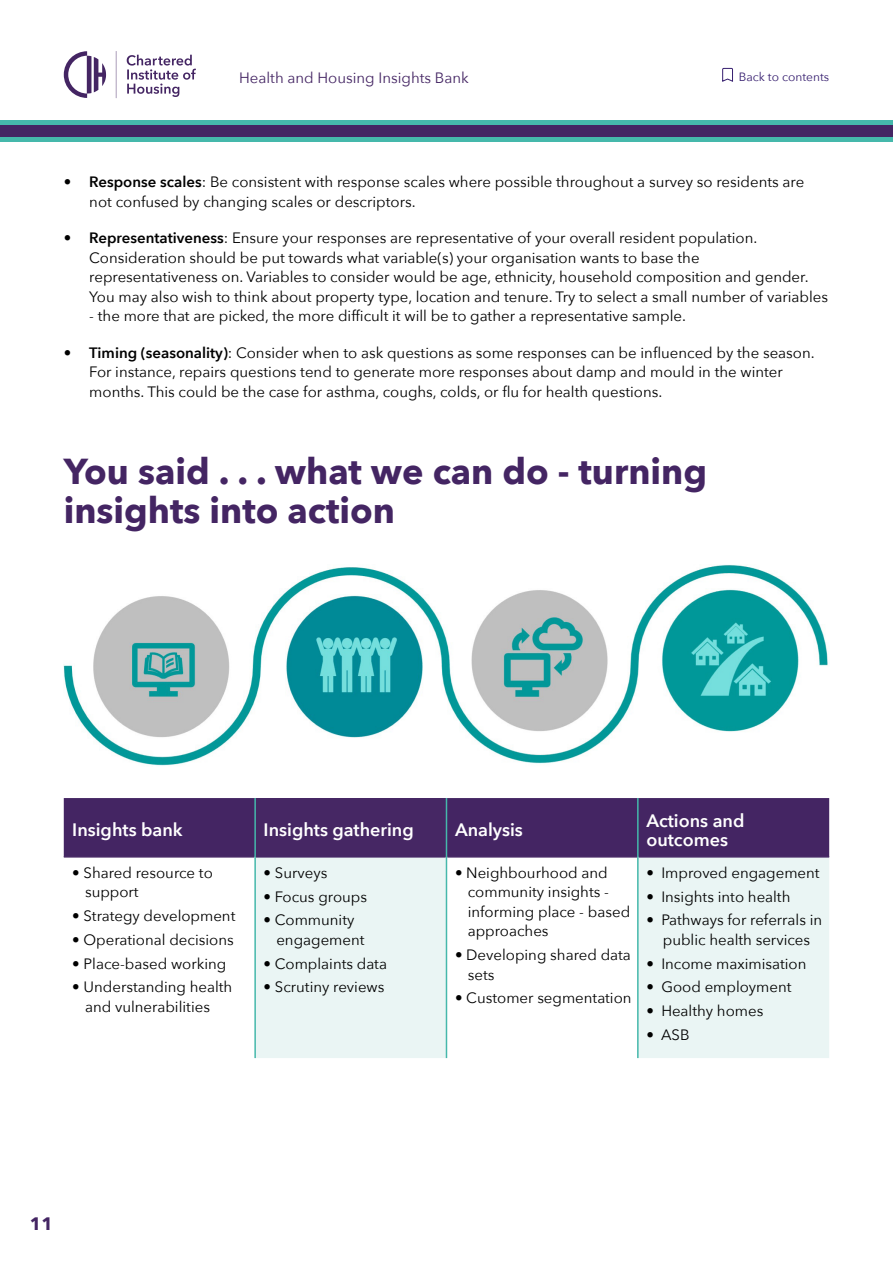
<style>
.page{position:relative;width:893px;height:1263px;background:#fff}
.page>*{position:absolute;margin:0;border:0;box-sizing:border-box;transform-origin:0 0}
.t1{font:700 36px/39px "Avenir Next";color:#442563}
.t2{font:600 18px/19.5px "Avenir Next";color:#fff}
.t3{font:700 18px "Avenir Next";color:#442563}
.t4{font:15px/19.5px "Avenir Next";color:#000}
.t5{font:15px "Avenir Next";color:#442563}
.t6{font:12px "Avenir Next";color:#361e6f}
.s1{font-weight:600}
</style>
<div class="page">
<div style="left:0;top:120px;width:893px;height:21px;background:#45b8ab"></div>
<div style="left:0;top:125px;width:893px;height:12px;background:#442563"></div>
<svg style="left:127px;top:55px;width:69px;height:42px"></svg>
<svg style="left:64px;top:51px;width:42px;height:47px"></svg>
<svg style="left:116px;top:51px;width:1px;height:47px"></svg>
<svg style="left:722px;top:67px;width:11px;height:15px"></svg>
<img style="left:64px;top:564px;width:764px;height:202px">
<div style="left:64px;top:798px;width:765px;height:58px;background:#442563"></div>
<div style="left:255px;top:798px;width:191px;height:59px;background:#462764"></div>
<svg style="left:256px;top:857px;width:573px;height:201px;fill:#eaf5f4"></svg>
<hr style="left:64px;top:856px;width:190px;height:1px;background:#442563">
<hr style="left:447px;top:856px;width:190px;height:1px;background:#442563">
<hr style="left:639px;top:856px;width:190px;height:1px;background:#442563">
<hr style="left:254px;top:798px;width:2px;height:59px;background:#45b8ab">
<hr style="left:446px;top:798px;width:1px;height:59px;background:#45b8ab">
<hr style="left:637px;top:798px;width:2px;height:59px;background:#45b8ab">
<hr style="left:254px;top:857px;width:2px;height:201px;background:#45b8ab">
<hr style="left:446px;top:857px;width:1px;height:201px;background:#45b8ab">
<hr style="left:637px;top:857px;width:2px;height:201px;background:#45b8ab">
<p class="t5" style="left:239px;top:65px;width:231px">Health and Housing Insights Bank</p>
<p class="t6" style="left:739px;top:67px;width:92px">Back to contents</p>
<p class="t4" style="left:89px;top:172px;width:716px;text-indent:-26px">• <span class="s1">Response scales</span>: Be consistent with response scales where possible throughout a survey so residents are not confused by changing scales or descriptors.</p>
<p class="t4" style="left:89px;top:228px;width:740px;text-indent:-26px">• <span class="s1">Representativeness</span>: Ensure your responses are representative of your overall resident population.<br>Consideration should be put towards what variable(s) your organisation wants to base the representativeness on. Variables to consider would be age, ethnicity, household composition and gender.<br>You may also wish to think about property type, location and tenure. Try to select a small number of variables</p>
<p class="t4" style="left:89px;top:306px;width:598px">- the more that are picked, the more difficult it will be to gather a representative sample.</p>
<p class="t4" style="left:89px;top:342px;width:727px;text-indent:-26px">• <span class="s1">Timing (seasonality)</span>: Consider when to ask questions as some responses can be influenced by the season.<br>For instance, repairs questions tend to generate more responses about damp and mould in the winter months. This could be the case for asthma, coughs, colds, or flu for health questions.</p>
<h1 class="t1" style="left:64px;top:451px;width:645px">You said . . . what we can do - turning insights into action</h1>
<p class="t2" style="left:72px;top:820px;width:112px">Insights bank</p>
<p class="t2" style="left:264px;top:820px;width:152px">Insights gathering</p>
<p class="t2" style="left:455px;top:820px;width:69px">Analysis</p>
<p class="t2" style="left:646px;top:810px;width:100px">Actions and outcomes</p>
<p class="t4" style="left:85px;top:862px;width:129px;text-indent:-13px">• Shared resource to support</p>
<p class="t4" style="left:72px;top:905px;width:165px">• Strategy development</p>
<p class="t4" style="left:72px;top:929px;width:163px">• Operational decisions</p>
<p class="t4" style="left:72px;top:953px;width:156px">• Place-based working</p>
<p class="t4" style="left:85px;top:977px;width:149px;text-indent:-13px">• Understanding health and vulnerabilities</p>
<p class="t4" style="left:646px;top:862px;width:175px">• Improved engagement</p>
<p class="t4" style="left:646px;top:886px;width:146px">• Insights into health</p>
<p class="t4" style="left:646px;top:910px;width:177px;text-align:center">• Pathways for referrals in public health services</p>
<p class="t4" style="left:646px;top:953px;width:162px">• Income maximisation</p>
<p class="t4" style="left:646px;top:977px;width:147px">• Good employment</p>
<p class="t4" style="left:646px;top:1000px;width:119px">• Healthy homes</p>
<p class="t4" style="left:646px;top:1024px;width:45px">• ASB</p>
<p class="t4" style="left:468px;top:862px;width:164px;text-indent:-13px">• Neighbourhood and community insights - informing place - based approaches</p>
<p class="t4" style="left:468px;top:944px;width:165px;text-indent:-13px">• Developing shared data sets</p>
<p class="t4" style="left:455px;top:988px;width:178px">• Customer segmentation</p>
<p class="t4" style="left:264px;top:862px;width:65px">• Surveys</p>
<p class="t4" style="left:264px;top:886px;width:105px">• Focus groups</p>
<p class="t4" style="left:276px;top:910px;width:90px;text-indent:-13px">• Community engagement</p>
<p class="t4" style="left:264px;top:953px;width:125px">• Complaints data</p>
<p class="t4" style="left:264px;top:977px;width:122px">• Scrutiny reviews</p>
<p class="t3" style="left:30px;top:1208px;width:25px">11</p>
</div>
